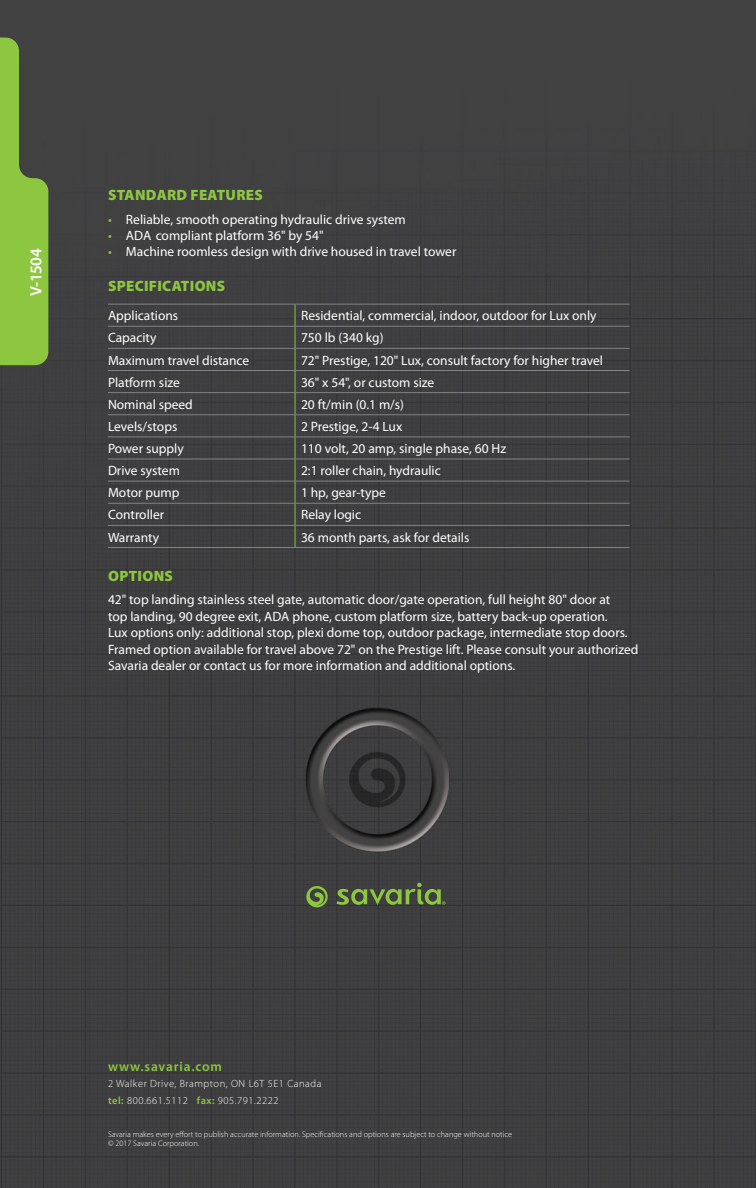
<style>
.page{position:relative;width:756px;height:1188px;background:#3f3f40}
.page>*{position:absolute;margin:0;border:0;box-sizing:border-box;transform-origin:0 0}
.t1{font:600 16.5px "Myriad Pro";color:#fff}
.t2{font:900 15px "Myriad Pro";letter-spacing:.02em;color:#8dc63f}
.t3{font:13.5px/16.5px "Myriad Pro";color:#fff}
.t4{font:600 13.5px "Myriad Pro";letter-spacing:.06em;color:#8dc63f}
.t5{font:300 10.5px/16.5px "Myriad Pro";letter-spacing:.05em;color:#fff}
.t6{font:300 8.25px/9px "Myriad Pro";color:#fff}
.s1{color:#8dc63f}
.s2{font-weight:600;color:#8dc63f}
</style>
<div class="page">
<svg style="left:0;top:38px;width:48px;height:327px;background:#7aa53f"></svg>
<hr style="left:108px;top:304px;width:187px;height:1px;background:#808285">
<hr style="left:295px;top:304px;width:335px;height:1px;background:#808285">
<hr style="left:108px;top:326px;width:187px;height:1px;background:#808285">
<hr style="left:295px;top:326px;width:335px;height:1px;background:#808285">
<hr style="left:108px;top:348px;width:187px;height:1px;background:#808285">
<hr style="left:295px;top:348px;width:335px;height:1px;background:#808285">
<hr style="left:108px;top:370px;width:187px;height:1px;background:#808285">
<hr style="left:295px;top:370px;width:335px;height:1px;background:#808285">
<hr style="left:108px;top:392px;width:187px;height:1px;background:#808285">
<hr style="left:295px;top:392px;width:335px;height:1px;background:#808285">
<hr style="left:108px;top:414px;width:187px;height:1px;background:#808285">
<hr style="left:295px;top:414px;width:335px;height:1px;background:#808285">
<hr style="left:108px;top:436px;width:187px;height:1px;background:#808285">
<hr style="left:295px;top:436px;width:335px;height:1px;background:#808285">
<hr style="left:108px;top:459px;width:187px;height:1px;background:#808285">
<hr style="left:295px;top:459px;width:335px;height:1px;background:#808285">
<hr style="left:108px;top:481px;width:187px;height:1px;background:#808285">
<hr style="left:295px;top:481px;width:335px;height:1px;background:#808285">
<hr style="left:108px;top:503px;width:187px;height:1px;background:#808285">
<hr style="left:295px;top:503px;width:335px;height:1px;background:#808285">
<hr style="left:108px;top:525px;width:187px;height:1px;background:#808285">
<hr style="left:295px;top:525px;width:335px;height:1px;background:#808285">
<hr style="left:108px;top:547px;width:187px;height:1px;background:#808285">
<hr style="left:295px;top:547px;width:335px;height:1px;background:#808285">
<svg style="left:295px;top:304px;width:1px;height:243px"></svg>
<svg style="left:306px;top:886px;width:22px;height:21px"></svg>
<svg style="left:336px;top:883px;width:110px;height:22px;background:#576a3e"></svg>
<p class="t1" style="left:25px;top:296px;width:50px;rotate:-90deg">V-1504</p>
<p class="t2" style="left:108px;top:185px;width:156px">STANDARD FEATURES</p>
<p class="t3" style="left:108px;top:211px;width:299px"><span class="s1">•</span> Reliable, smooth operating hydraulic drive system</p>
<p class="t3" style="left:108px;top:227px;width:217px"><span class="s1">•</span> ADA compliant platform 36" by 54"</p>
<p class="t3" style="left:108px;top:244px;width:350px"><span class="s1">•</span> Machine roomless design with drive housed in travel tower</p>
<p class="t2" style="left:108px;top:276px;width:119px">SPECIFICATIONS</p>
<p class="t3" style="left:108px;top:307px;width:72px">Applications</p>
<p class="t3" style="left:301px;top:307px;width:297px">Residential, commercial, indoor, outdoor for Lux only</p>
<p class="t3" style="left:108px;top:329px;width:50px">Capacity</p>
<p class="t3" style="left:301px;top:329px;width:84px">750 lb (340 kg)</p>
<p class="t3" style="left:108px;top:352px;width:143px">Maximum travel distance</p>
<p class="t3" style="left:301px;top:352px;width:304px">72" Prestige, 120" Lux, consult factory for higher travel</p>
<p class="t3" style="left:108px;top:374px;width:73px">Platform size</p>
<p class="t3" style="left:301px;top:374px;width:135px">36" x 54", or custom size</p>
<p class="t3" style="left:108px;top:396px;width:86px">Nominal speed</p>
<p class="t3" style="left:301px;top:396px;width:105px">20 ft/min (0.1 m/s)</p>
<p class="t3" style="left:108px;top:418px;width:71px">Levels/stops</p>
<p class="t3" style="left:301px;top:418px;width:103px">2 Prestige, 2-4 Lux</p>
<p class="t3" style="left:108px;top:440px;width:77px">Power supply</p>
<p class="t3" style="left:301px;top:440px;width:207px">110 volt, 20 amp, single phase, 60 Hz</p>
<p class="t3" style="left:108px;top:462px;width:73px">Drive system</p>
<p class="t3" style="left:301px;top:462px;width:141px">2:1 roller chain, hydraulic</p>
<p class="t3" style="left:108px;top:484px;width:73px">Motor pump</p>
<p class="t3" style="left:301px;top:484px;width:86px">1 hp, gear-type</p>
<p class="t3" style="left:108px;top:506px;width:58px">Controller</p>
<p class="t3" style="left:301px;top:506px;width:62px">Relay logic</p>
<p class="t3" style="left:108px;top:529px;width:53px">Warranty</p>
<p class="t3" style="left:301px;top:529px;width:170px">36 month parts, ask for details</p>
<p class="t2" style="left:108px;top:566px;width:66px">OPTIONS</p>
<p class="t3" style="left:108px;top:591px;width:532px">42" top landing stainless steel gate, automatic door/gate operation, full height 80" door at<br>top landing, 90 degree exit, ADA phone, custom platform size, battery back-up operation.<br>Lux options only: additional stop, plexi dome top, outdoor package, intermediate stop doors.<br>Framed option available for travel above 72" on the Prestige lift. Please consult your authorized Savaria dealer or contact us for more information and additional options.</p>
<p class="t4" style="left:108px;top:1058px;width:115px">www.savaria.com</p>
<p class="t5" style="left:108px;top:1075px;width:215px">2 Walker Drive, Brampton, ON L6T 5E1 Canada <span class="s2">tel:</span> 800.661.5112 <span class="s2">fax:</span> 905.791.2222</p>
<p class="t6" style="left:108px;top:1129px;width:406px">Savaria makes every efort to publish accurate information. Specifcations and options are subject to change without notice © 2017 Savaria Corporation.</p>
</div>
